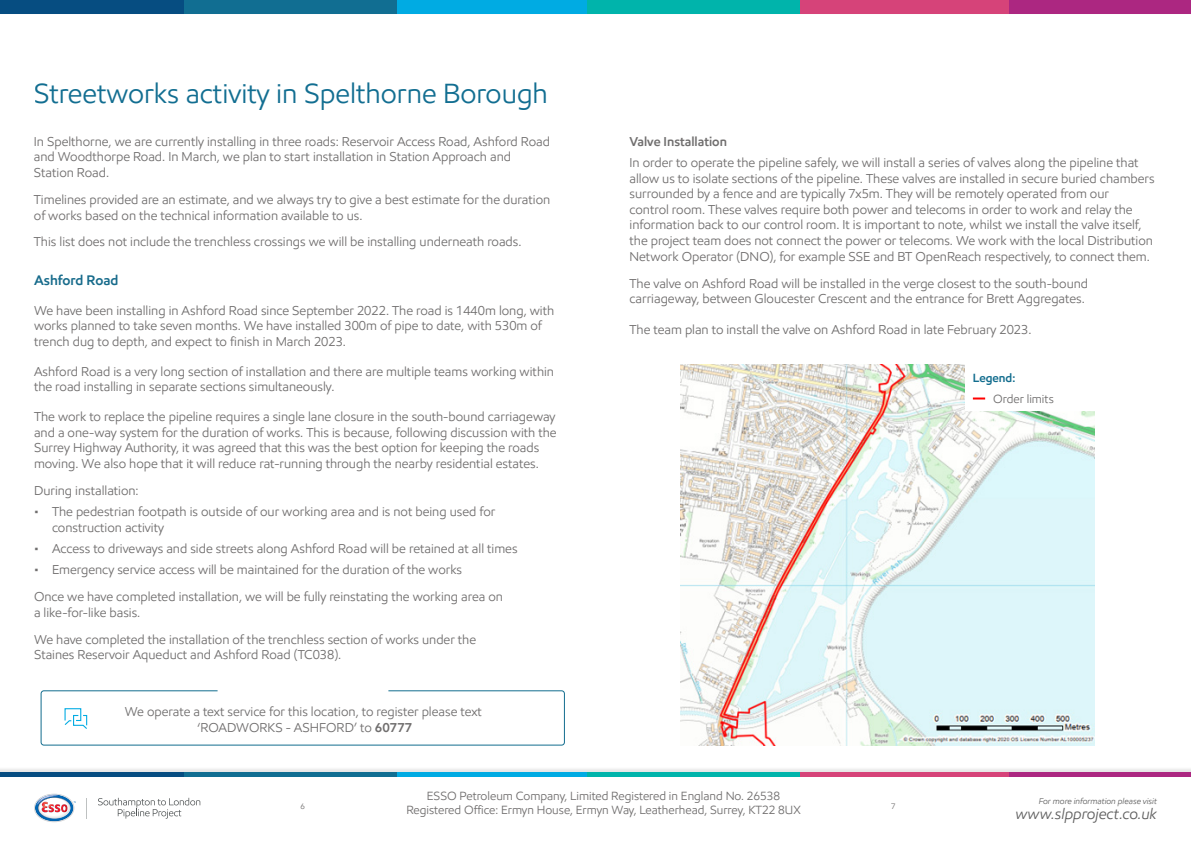
<style>
.page{position:relative;width:1191px;height:842px;background:#fff}
.page>*{position:absolute;margin:0;border:0;box-sizing:border-box;transform-origin:0 0}
.t1{font:28px "E Mprint";color:#126e91}
.t2{font:italic 15.1px "E Mprint";color:#606060}
.sub-heading{font:600 14px "E Mprint";color:#176b8b}
.body_text{font:13px/15.6px "E Mprint";color:#706e6e}
.brochure_basic{font:13px/15.6px "E Mprint";color:#706e6e;text-align:center}
.body_text-2{font:600 13px "E Mprint";color:#706e6e}
.body_text-3{font:12px/14.4px "E Mprint";color:#706e6e;text-align:center}
.body_text-4{font:600 12px "E Mprint";color:#126d8e}
.t3{font:italic 8.4px "E Mprint";color:#606060}
.t4{font:8px "E Mprint";color:#706e6e}
.s1{font-weight:600}
</style>
<div class="page">
<svg style="left:98px;top:798px;width:102px;height:21px"></svg>
<svg style="left:86px;top:798px;width:1px;height:21px"></svg>
<svg style="left:34px;top:794px;width:42px;height:28px"></svg>
<div style="left:174px;top:772px;width:232px;height:5px;background:#116e92"></div>
<div style="left:0;top:772px;width:183px;height:5px;background:#064d81"></div>
<div style="left:397px;top:772px;width:199px;height:5px;background:#00abe3"></div>
<div style="left:587px;top:772px;width:222px;height:5px;background:#00b4ab"></div>
<div style="left:800px;top:772px;width:218px;height:5px;background:#d64379"></div>
<div style="left:1009px;top:772px;width:182px;height:5px;background:#ac2781"></div>
<div style="left:174px;top:0;width:232px;height:14px;background:#116e92"></div>
<div style="left:0;top:0;width:183px;height:14px;background:#064d81"></div>
<div style="left:397px;top:0;width:199px;height:14px;background:#00abe3"></div>
<div style="left:587px;top:0;width:222px;height:14px;background:#00b4ab"></div>
<div style="left:800px;top:0;width:218px;height:14px;background:#d64379"></div>
<div style="left:1009px;top:0;width:182px;height:14px;background:#ac2781"></div>
<img style="left:680px;top:364px;width:414px;height:382px">
<div style="left:965px;top:362px;width:135px;height:49px;background:#fff"></div>
<svg style="left:973px;top:397px;width:12px;height:2px"></svg>
<svg style="left:64px;top:708px;width:23px;height:21px"></svg>
<div style="left:41px;top:690px;width:524px;height:56px;border:1px solid #126d8e;border-radius:3px"></div>
<h1 class="t1" style="left:34px;top:76px;width:516px">Streetworks activity in Spelthorne Borough</h1>
<p class="body_text" style="left:34px;top:133px;width:517px">In Spelthorne, we are currently installing in three roads: Reservoir Access Road, Ashford Road and Woodthorpe Road. In March, we plan to start installation in Station Approach and<br>Station Road.</p>
<p class="body_text" style="left:34px;top:192px;width:518px">Timelines provided are an estimate, and we always try to give a best estimate for the duration of works based on the technical information available to us.</p>
<p class="body_text" style="left:34px;top:234px;width:489px">This list does not include the trenchless crossings we will be installing underneath roads.</p>
<p class="sub-heading" style="left:34px;top:272px;width:86px">Ashford Road</p>
<p class="body_text" style="left:34px;top:302px;width:522px">We have been installing in Ashford Road since September 2022. The road is 1440m long, with works planned to take seven months. We have installed 300m of pipe to date, with 530m of trench dug to depth, and expect to finish in March 2023.</p>
<p class="body_text" style="left:34px;top:363px;width:521px">Ashford Road is a very long section of installation and there are multiple teams working within the road installing in separate sections simultaneously.</p>
<p class="body_text" style="left:34px;top:409px;width:524px">The work to replace the pipeline requires a single lane closure in the south-bound carriageway and a one-way system for the duration of works. This is because, following discussion with the Surrey Highway Authority, it was agreed that this was the best option for keeping the roads moving. We also hope that it will reduce rat-running through the nearby residential estates.</p>
<p class="body_text" style="left:34px;top:482px;width:106px">During installation:</p>
<p class="body_text" style="left:52px;top:504px;width:445px;text-indent:-18px">• The pedestrian footpath is outside of our working area and is not being used for construction activity</p>
<p class="body_text" style="left:34px;top:541px;width:485px">• Access to driveways and side streets along Ashford Road will be retained at all times</p>
<p class="body_text" style="left:34px;top:562px;width:429px">• Emergency service access will be maintained for the duration of the works</p>
<p class="body_text" style="left:34px;top:589px;width:470px">Once we have completed installation, we will be fully reinstating the working area on a like-for-like basis.</p>
<p class="body_text" style="left:34px;top:631px;width:443px">We have completed the installation of the trenchless section of works under the<br>Staines Reservoir Aqueduct and Ashford Road (TC038).</p>
<p class="brochure_basic" style="left:125px;top:704px;width:358px">We operate a text service for this location, to register please text ‘ROADWORKS - ASHFORD’ to <span class="s1">60777</span></p>
<p class="body_text-2" style="left:629px;top:133px;width:99px">Valve Installation</p>
<p class="body_text" style="left:629px;top:155px;width:527px">In order to operate the pipeline safely, we will install a series of valves along the pipeline that allow us to isolate sections of the pipeline. These valves are installed in secure buried chambers surrounded by a fence and are typically 7x5m. They will be remotely operated from our<br>control room. These valves require both power and telecoms in order to work and relay the information back to our control room. It is important to note, whilst we install the valve itself, the project team does not connect the power or telecoms. We work with the local Distribution Network Operator (DNO), for example SSE and BT OpenReach respectively, to connect them.</p>
<p class="body_text" style="left:629px;top:275px;width:460px">The valve on Ashford Road will be installed in the verge closest to the south-bound carriageway, between Gloucester Crescent and the entrance for Brett Aggregates.</p>
<p class="body_text" style="left:629px;top:322px;width:403px">The team plan to install the valve on Ashford Road in late February 2023.</p>
<p class="body_text-4" style="left:973px;top:370px;width:44px">Legend:</p>
<p class="body_text-3" style="left:993px;top:391px;width:62px">Order limits</p>
<p class="body_text-3" style="left:406px;top:788px;width:396px">ESSO Petroleum Company, Limited Registered in England No. 26538<br>Registered Office: Ermyn House, Ermyn Way, Leatherhead, Surrey, KT22 8UX</p>
<p class="t4" style="left:300px;top:802px;width:6px">6</p>
<p class="t4" style="left:891px;top:802px;width:6px">7</p>
<p class="t3" style="left:1038px;top:796px;width:120px">For more information please visit</p>
<p class="t2" style="left:1015px;top:805px;width:143px">www.slpproject.co.uk</p>
</div>
